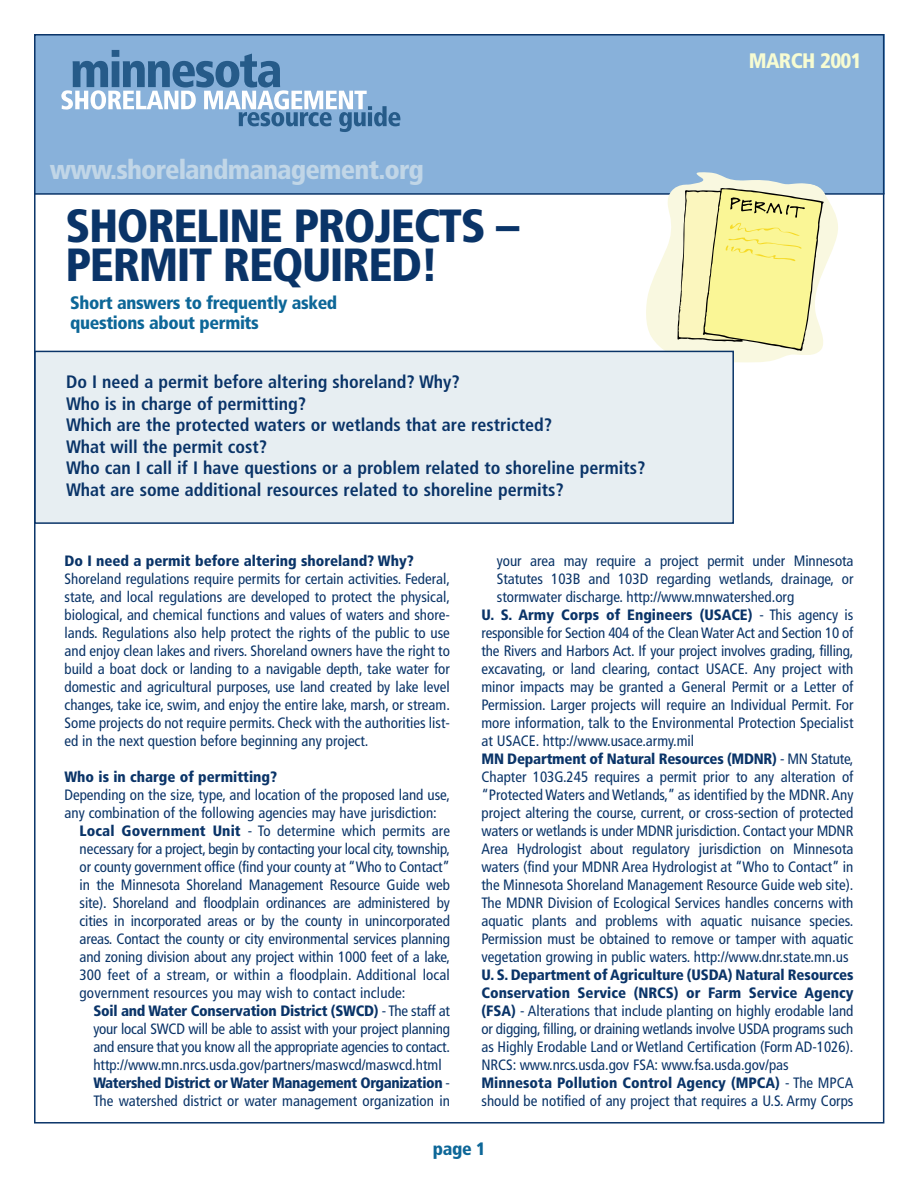
<style>
.page{position:relative;width:918px;height:1188px;background:#fff}
.page>*{position:absolute;margin:0;border:0;box-sizing:border-box;transform-origin:0 0}
.t1{font:900 condensed 46.5px/39px "Frutiger";letter-spacing:-.03em;color:#0a3468}
.t2{font:900 condensed 27px "Frutiger";letter-spacing:-.03em;color:#c1d6e7}
.t3{font:900 condensed 21px "Frutiger";letter-spacing:-.03em;color:#f7fcd2}
.t4{font:700 condensed 18px/21.6px "Frutiger";color:#0a3468}
.t5{font:900 condensed 18px/19.5px "Frutiger";letter-spacing:-.02em;color:#0d6798}
.t6{font:condensed 15px/18px "Frutiger";color:#0a3468;text-align:justify}
.t7{font:900 condensed 15px "Frutiger";letter-spacing:-.015em;color:#0a3468}
.t8{font:condensed 15px "Frutiger";letter-spacing:-.02em;color:#0a3468}
.s1{font-weight:900}
.s2{font-weight:400}
</style>
<div class="page">
<div style="left:37px;top:37px;width:844px;height:156px;background:#88b1da"></div>
<svg style="left:61px;top:50px;width:339px;height:82px;background:#83aacf"></svg>
<hr style="left:34px;top:193px;width:850px;height:2px;background:#0a3468">
<svg style="left:646px;top:172px;width:192px;height:190px;background:#eaeab8"></svg>
<div style="left:35px;top:351px;width:698px;height:172px;background:#e7eef2"></div>
<div style="left:34px;top:351px;width:700px;height:173px;border:2px solid #0a3468"></div>
<h2 class="t2" style="left:50px;top:158px;width:376px">www.shorelandmanagement.org</h2>
<h1 class="t1" style="left:66px;top:210px;width:455px">SHORELINE PROJECTS –<br>PERMIT REQUIRED!</h1>
<p class="t5" style="left:70px;top:295px;width:269px">Short answers to frequently asked questions about permits</p>
<p class="t4" style="left:66px;top:372px;width:581px">Do I need a permit before altering shoreland? Why?<br>Who is in charge of permitting?<br>Which are the protected waters or wetlands that are restricted?<br>What will the permit cost?<br>Who can I call if I have questions or a problem related to shoreline permits?<br>What are some additional resources related to shoreline permits?</p>
<h3 class="t3" style="left:749px;top:52px;width:114px">MARCH 2001</h3>
<p class="t7" style="left:64px;top:555px;width:351px">Do I need a permit before altering shoreland? Why?</p>
<p class="t6" style="left:64px;top:571px;width:387px">Shoreland regulations require permits for certain activities. Federal, state, and local regulations are developed to protect the physical, biological, and chemical functions and values of waters and shore&shy;lands. Regulations also help protect the rights of the public to use and enjoy clean lakes and rivers. Shoreland owners have the right to build a boat dock or landing to a navigable depth, take water for domestic and agricultural purposes, use land created by lake level changes, take ice, swim, and enjoy the entire lake, marsh, or stream.<br>Some projects do not require permits. Check with the authorities list&shy;ed in the next question before beginning any project.</p>
<p class="t7" style="left:64px;top:771px;width:214px">Who is in charge of permitting?</p>
<p class="t6" style="left:64px;top:787px;width:387px">Depending on the size, type, and location of the proposed land use,</p>
<p class="t6" style="left:64px;top:805px;width:374px">any combination of the following agencies may have jurisdiction:</p>
<p class="t6" style="left:80px;top:823px;width:372px"><span class="s1">Local Government Unit</span> - To determine which permits are</p>
<p class="t8" style="left:80px;top:843px;width:372px">necessary for a project, begin by contacting your local city, township,</p>
<p class="t6" style="left:80px;top:859px;width:372px">or county government office (find your county at “Who to Contact”</p>
<p class="t6" style="left:80px;top:877px;width:372px">in the Minnesota Shoreland Management Resource Guide web</p>
<p class="t6" style="left:80px;top:895px;width:372px">site). Shoreland and floodplain ordinances are administered by</p>
<p class="t6" style="left:80px;top:913px;width:372px">cities in incorporated areas or by the county in unincorporated</p>
<p class="t6" style="left:80px;top:931px;width:372px">areas. Contact the county or city environmental services planning</p>
<p class="t6" style="left:80px;top:949px;width:372px">and zoning division about any project within 1000 feet of a lake,</p>
<p class="t6" style="left:80px;top:967px;width:372px">300 feet of a stream, or within a floodplain. Additional local</p>
<p class="t6" style="left:80px;top:985px;width:327px">government resources you may wish to contact include:</p>
<p class="t7" style="left:93px;top:1005px;width:358px">Soil and Water Conservation District (SWCD) <span class="s2">- The staff at</span></p>
<p class="t6" style="left:93px;top:1021px;width:358px">your local SWCD will be able to assist with your project planning</p>
<p class="t6" style="left:93px;top:1039px;width:358px">and ensure that you know all the appropriate agencies to contact.</p>
<p class="t6" style="left:93px;top:1057px;width:350px">http://www.mn.nrcs.usda.gov/partners/maswcd/maswcd.html</p>
<p class="t7" style="left:93px;top:1077px;width:358px">Watershed District or Water Management Organization <span class="s2">-</span></p>
<p class="t6" style="left:93px;top:1093px;width:358px">The watershed district or water management organization in</p>
<p class="t6" style="left:497px;top:553px;width:358px">your area may require a project permit under Minnesota</p>
<p class="t6" style="left:497px;top:571px;width:358px">Statutes 103B and 103D regarding wetlands, drainage, or</p>
<p class="t6" style="left:497px;top:589px;width:299px">stormwater discharge. http://www.mnwatershed.org</p>
<p class="t7" style="left:482px;top:609px;width:373px">U. S. Army Corps of Engineers (USACE) <span class="s2">- This agency is</span></p>
<p class="t6" style="left:482px;top:625px;width:373px">responsible for Section 404 of the Clean Water Act and Section 10 of</p>
<p class="t6" style="left:482px;top:643px;width:373px">the Rivers and Harbors Act. If your project involves grading, filling,</p>
<p class="t6" style="left:482px;top:661px;width:373px">excavating, or land clearing, contact USACE. Any project with</p>
<p class="t6" style="left:482px;top:679px;width:373px">minor impacts may be granted a General Permit or a Letter of</p>
<p class="t6" style="left:482px;top:697px;width:373px">Permission. Larger projects will require an Individual Permit. For</p>
<p class="t6" style="left:482px;top:715px;width:373px">more information, talk to the Environmental Protection Specialist</p>
<p class="t6" style="left:482px;top:733px;width:214px">at USACE. http://www.usace.army.mil</p>
<p class="t7" style="left:482px;top:753px;width:373px">MN Department of Natural Resources (MDNR) <span class="s2">- MN Statute,</span></p>
<p class="t6" style="left:482px;top:769px;width:373px">Chapter 103G.245 requires a permit prior to any alteration of</p>
<p class="t6" style="left:482px;top:787px;width:373px">“Protected Waters and Wetlands,” as identified by the MDNR. Any</p>
<p class="t6" style="left:482px;top:805px;width:373px">project altering the course, current, or cross-section of protected</p>
<p class="t6" style="left:482px;top:823px;width:373px">waters or wetlands is under MDNR jurisdiction. Contact your MDNR</p>
<p class="t6" style="left:482px;top:841px;width:373px">Area Hydrologist about regulatory jurisdiction on Minnesota</p>
<p class="t6" style="left:482px;top:859px;width:373px">waters (find your MDNR Area Hydrologist at “Who to Contact” in</p>
<p class="t6" style="left:482px;top:877px;width:374px">the Minnesota Shoreland Management Resource Guide web site).</p>
<p class="t6" style="left:482px;top:895px;width:373px">The MDNR Division of Ecological Services handles concerns with</p>
<p class="t6" style="left:482px;top:913px;width:373px">aquatic plants and problems with aquatic nuisance species.</p>
<p class="t6" style="left:482px;top:931px;width:373px">Permission must be obtained to remove or tamper with aquatic</p>
<p class="t6" style="left:482px;top:949px;width:369px">vegetation growing in public waters. http://www.dnr.state.mn.us</p>
<p class="t6" style="left:482px;top:967px;width:374px;text-align:left"><span class="s1">U. S. Department of Agriculture (USDA) Natural Resources Conservation Service (NRCS) or Farm Service Agency (FSA)</span> - Alterations that include planting on highly erodable land or digging, filling, or draining wetlands involve USDA programs such as Highly Erodable Land or Wetland Certification (Form AD-1026).<br>NRCS: www.nrcs.usda.gov FSA: www.fsa.usda.gov/pas <span class="s1">Minnesota Pollution Control Agency (MPCA)</span> - The MPCA should be notified of any project that requires a U.S. Army Corps</p>
<p class="t5" style="left:433px;top:1140px;width:54px">page 1</p>
</div>
